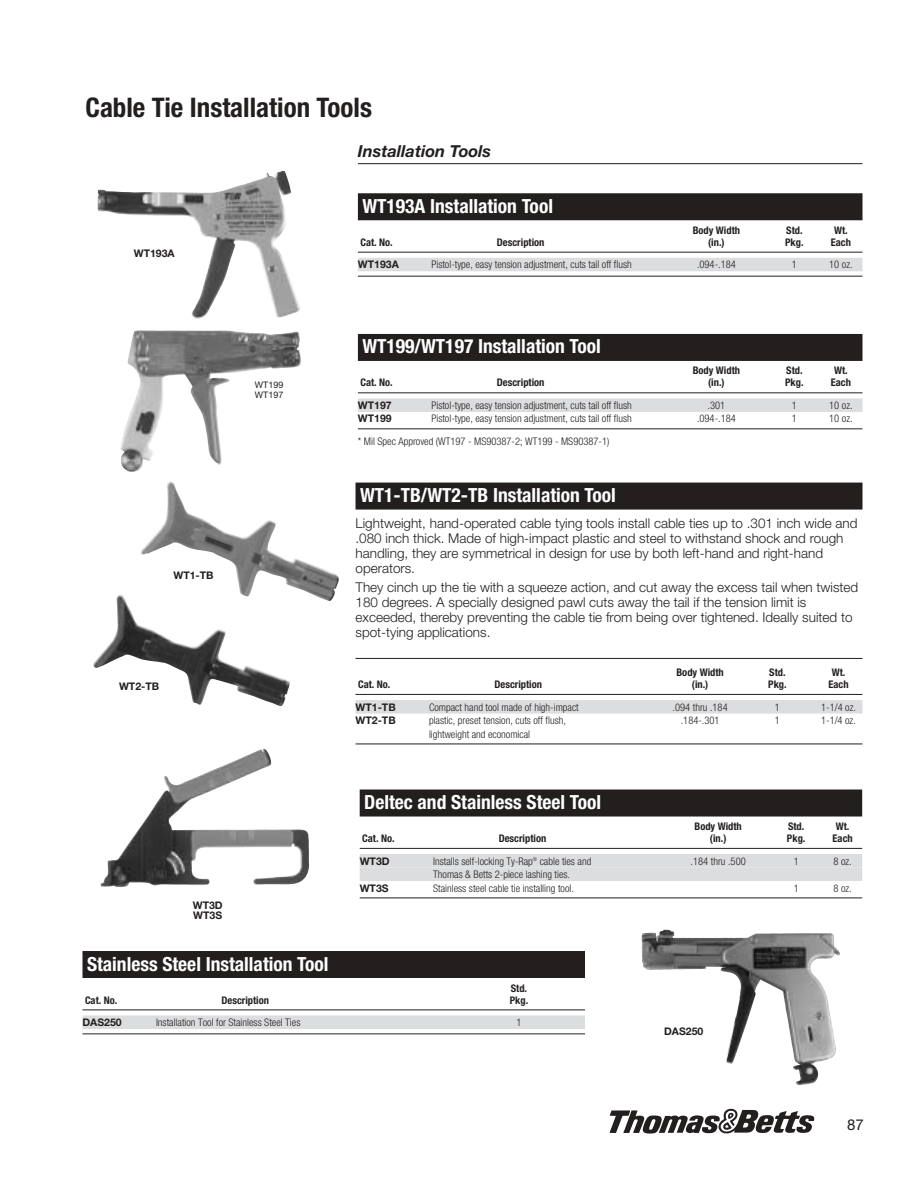
<style>
.page{position:relative;width:918px;height:1188px;background:#fff}
.page>*{position:absolute;margin:0;border:0;box-sizing:border-box;transform-origin:0 0}
.t1{font:700 condensed 27px "Helvetica Neue LT Std";color:#231f1f}
.t2{font:700 condensed 19.5px "Helvetica Neue LT Std";color:#fff}
.t3{font:italic 700 16.5px "Helvetica Neue LT Std";color:#231f1f}
.t4{font:15px "Helvetica Neue LT Std";color:#231f1f}
.t5{font:300 13.5px/15px "Helvetica Neue LT Std";color:#231f1f}
.t6{font:300 condensed 10.5px "Helvetica Neue LT Std";color:#231f1f}
.t7{font:700 condensed 10.5px "Helvetica Neue LT Std";color:#231f1f}
.t8{font:700 10.5px/10.5px "Helvetica Neue LT Std";color:#231f1f}
.t9{font:9px/10.5px "Helvetica Neue LT Std";color:#231f1f}
</style>
<div class="page">
<svg style="left:610px;top:1109px;width:204px;height:25px"></svg>
<img style="left:100px;top:749px;width:209px;height:138px">
<div style="left:360px;top:790px;width:502px;height:27px;background:#231f1f"></div>
<hr style="left:360px;top:848px;width:502px;height:1px;background:#231f1f">
<div style="left:360px;top:854px;width:502px;height:14px;background:#dcdddf"></div>
<div style="left:360px;top:868px;width:502px;height:13px;background:#dcdddf"></div>
<hr style="left:360px;top:898px;width:502px;height:1px;background:#231f1f">
<hr style="left:358px;top:163px;width:504px;height:1px;background:#231f1f">
<div style="left:358px;top:193px;width:504px;height:27px;background:#231f1f"></div>
<hr style="left:358px;top:252px;width:504px;height:1px;background:#231f1f">
<div style="left:358px;top:258px;width:504px;height:13px;background:#dcdddf"></div>
<hr style="left:358px;top:276px;width:504px;height:1px;background:#231f1f">
<img style="left:97px;top:171px;width:203px;height:148px">
<img style="left:120px;top:330px;width:181px;height:142px">
<div style="left:234px;top:380px;width:70px;height:48px;background:#fff"></div>
<div style="left:356px;top:483px;width:506px;height:27px;background:#231f1f"></div>
<hr style="left:356px;top:658px;width:506px;height:1px;background:#231f1f">
<hr style="left:356px;top:694px;width:506px;height:1px;background:#231f1f">
<div style="left:356px;top:700px;width:506px;height:14px;background:#dcdddf"></div>
<hr style="left:356px;top:744px;width:506px;height:1px;background:#231f1f">
<div style="left:358px;top:334px;width:504px;height:27px;background:#231f1f"></div>
<hr style="left:358px;top:392px;width:504px;height:1px;background:#231f1f">
<div style="left:358px;top:398px;width:504px;height:14px;background:#dcdddf"></div>
<hr style="left:358px;top:428px;width:504px;height:1px;background:#231f1f">
<img style="left:141px;top:481px;width:198px;height:120px">
<img style="left:93px;top:594px;width:197px;height:112px">
<div style="left:82px;top:951px;width:503px;height:27px;background:#231f1f"></div>
<hr style="left:82px;top:1010px;width:503px;height:1px;background:#231f1f">
<div style="left:82px;top:1016px;width:503px;height:13px;background:#dcdddf"></div>
<hr style="left:82px;top:1034px;width:503px;height:1px;background:#231f1f">
<svg style="left:641px;top:929px;width:200px;height:157px"></svg>
<img style="left:663px;top:930px;width:170px;height:8px">
<h1 class="t1" style="left:86px;top:98px;width:288px">Cable Tie Installation Tools</h1>
<h3 class="t3" style="left:358px;top:146px;width:135px">Installation Tools</h3>
<p class="t8" style="left:134px;top:249px;width:43px">WT193A</p>
<p class="t9" style="left:255px;top:381px;width:30px">WT199<br>WT197</p>
<p class="t8" style="left:173px;top:572px;width:42px">WT1-TB</p>
<p class="t8" style="left:119px;top:682px;width:42px">WT2-TB</p>
<p class="t8" style="left:193px;top:901px;width:31px">WT3D<br>WT3S</p>
<h2 class="t2" style="left:87px;top:957px;width:243px">Stainless Steel Installation Tool</h2>
<h2 class="t2" style="left:362px;top:199px;width:192px">WT193A Installation Tool</h2>
<p class="t7" style="left:693px;top:226px;width:49px">Body Width</p>
<p class="t7" style="left:786px;top:226px;width:18px">Std.</p>
<p class="t7" style="left:834px;top:226px;width:15px">Wt.</p>
<p class="t7" style="left:360px;top:238px;width:34px">Cat. No.</p>
<p class="t7" style="left:497px;top:238px;width:49px">Description</p>
<p class="t7" style="left:708px;top:238px;width:18px">(in.)</p>
<p class="t7" style="left:785px;top:238px;width:20px">Pkg.</p>
<p class="t7" style="left:831px;top:238px;width:22px">Each</p>
<p class="t8" style="left:358px;top:261px;width:43px">WT193A</p>
<p class="t6" style="left:431px;top:261px;width:202px">Pistol-type, easy tension adjustment, cuts tail off flush</p>
<p class="t6" style="left:697px;top:261px;width:40px">.094-.184</p>
<p class="t6" style="left:792px;top:261px;width:7px">1</p>
<p class="t6" style="left:829px;top:261px;width:25px">10 oz.</p>
<h2 class="t2" style="left:362px;top:340px;width:240px">WT199/WT197 Installation Tool</h2>
<p class="t7" style="left:693px;top:367px;width:49px">Body Width</p>
<p class="t7" style="left:786px;top:367px;width:18px">Std.</p>
<p class="t7" style="left:834px;top:367px;width:15px">Wt.</p>
<p class="t7" style="left:360px;top:379px;width:34px">Cat. No.</p>
<p class="t7" style="left:497px;top:379px;width:49px">Description</p>
<p class="t7" style="left:708px;top:379px;width:18px">(in.)</p>
<p class="t7" style="left:785px;top:379px;width:20px">Pkg.</p>
<p class="t7" style="left:831px;top:379px;width:22px">Each</p>
<p class="t8" style="left:358px;top:401px;width:35px">WT197</p>
<p class="t6" style="left:431px;top:401px;width:202px">Pistol-type, easy tension adjustment, cuts tail off flush</p>
<p class="t6" style="left:708px;top:401px;width:19px">.301</p>
<p class="t6" style="left:792px;top:401px;width:7px">1</p>
<p class="t6" style="left:829px;top:401px;width:25px">10 oz.</p>
<p class="t8" style="left:358px;top:415px;width:35px">WT199</p>
<p class="t6" style="left:431px;top:415px;width:202px">Pistol-type, easy tension adjustment, cuts tail off flush</p>
<p class="t6" style="left:697px;top:415px;width:40px">.094-.184</p>
<p class="t6" style="left:792px;top:415px;width:7px">1</p>
<p class="t6" style="left:829px;top:415px;width:25px">10 oz.</p>
<p class="t6" style="left:358px;top:437px;width:253px">* Mil Spec Approved (WT197 - MS90387-2; WT199 - MS90387-1)</p>
<h2 class="t2" style="left:360px;top:488px;width:257px">WT1-TB/WT2-TB Installation Tool</h2>
<p class="t5" style="left:356px;top:517px;width:504px">Lightweight, hand-operated cable tying tools install cable ties up to .301 inch wide and .080 inch thick. Made of high-impact plastic and steel to withstand shock and rough handling, they are symmetrical in design for use by both left-hand and right-hand operators.</p>
<p class="t5" style="left:356px;top:581px;width:504px">They cinch up the tie with a squeeze action, and cut away the excess tail when twisted 180 degrees. A specially designed pawl cuts away the tail if the tension limit is exceeded, thereby preventing the cable tie from being over tightened. Ideally suited to spot-tying applications.</p>
<p class="t7" style="left:676px;top:669px;width:49px">Body Width</p>
<p class="t7" style="left:769px;top:669px;width:18px">Std.</p>
<p class="t7" style="left:832px;top:669px;width:15px">Wt.</p>
<p class="t7" style="left:358px;top:681px;width:34px">Cat. No.</p>
<p class="t7" style="left:495px;top:681px;width:49px">Description</p>
<p class="t7" style="left:692px;top:681px;width:18px">(in.)</p>
<p class="t7" style="left:768px;top:681px;width:20px">Pkg.</p>
<p class="t7" style="left:828px;top:681px;width:22px">Each</p>
<p class="t8" style="left:356px;top:703px;width:42px">WT1-TB</p>
<p class="t6" style="left:429px;top:703px;width:151px">Compact hand tool made of high-impact</p>
<p class="t6" style="left:673px;top:703px;width:57px">.094 thru .184</p>
<p class="t6" style="left:775px;top:703px;width:7px">1</p>
<p class="t6" style="left:821px;top:703px;width:36px">1-1/4 oz.</p>
<p class="t8" style="left:356px;top:716px;width:42px">WT2-TB</p>
<p class="t6" style="left:429px;top:717px;width:138px">plastic, preset tension, cuts off flush,</p>
<p class="t6" style="left:681px;top:717px;width:40px">.184-.301</p>
<p class="t6" style="left:775px;top:717px;width:7px">1</p>
<p class="t6" style="left:821px;top:717px;width:36px">1-1/4 oz.</p>
<p class="t6" style="left:429px;top:730px;width:103px">lightweight and economical</p>
<h2 class="t2" style="left:364px;top:795px;width:238px">Deltec and Stainless Steel Tool</h2>
<p class="t7" style="left:694px;top:823px;width:49px">Body Width</p>
<p class="t7" style="left:788px;top:823px;width:18px">Std.</p>
<p class="t7" style="left:836px;top:823px;width:15px">Wt.</p>
<p class="t7" style="left:362px;top:835px;width:34px">Cat. No.</p>
<p class="t7" style="left:499px;top:835px;width:49px">Description</p>
<p class="t7" style="left:710px;top:835px;width:18px">(in.)</p>
<p class="t7" style="left:787px;top:835px;width:20px">Pkg.</p>
<p class="t7" style="left:833px;top:835px;width:22px">Each</p>
<p class="t8" style="left:360px;top:857px;width:31px">WT3D</p>
<p class="t6" style="left:433px;top:857px;width:160px">Installs self-locking Ty-Rap<sup>®</sup> cable ties and</p>
<p class="t6" style="left:691px;top:857px;width:57px">.184 thru .500</p>
<p class="t6" style="left:794px;top:857px;width:7px">1</p>
<p class="t6" style="left:834px;top:857px;width:20px">8 oz.</p>
<p class="t6" style="left:433px;top:871px;width:138px">Thomas &amp; Betts 2-piece lashing ties.</p>
<p class="t8" style="left:360px;top:884px;width:30px">WT3S</p>
<p class="t6" style="left:433px;top:884px;width:142px">Stainless steel cable tie installing tool.</p>
<p class="t6" style="left:794px;top:884px;width:7px">1</p>
<p class="t6" style="left:834px;top:884px;width:20px">8 oz.</p>
<p class="t7" style="left:511px;top:984px;width:18px">Std.</p>
<p class="t7" style="left:85px;top:996px;width:34px">Cat. No.</p>
<p class="t7" style="left:222px;top:996px;width:49px">Description</p>
<p class="t7" style="left:510px;top:996px;width:20px">Pkg.</p>
<p class="t8" style="left:82px;top:1018px;width:41px">DAS250</p>
<p class="t6" style="left:156px;top:1019px;width:146px">Installation Tool for Stainless Steel Ties</p>
<p class="t6" style="left:516px;top:1019px;width:7px">1</p>
<p class="t8" style="left:664px;top:1027px;width:41px">DAS250</p>
<h3 class="t4" style="left:847px;top:1119px;width:18px">87</h3>
</div>
